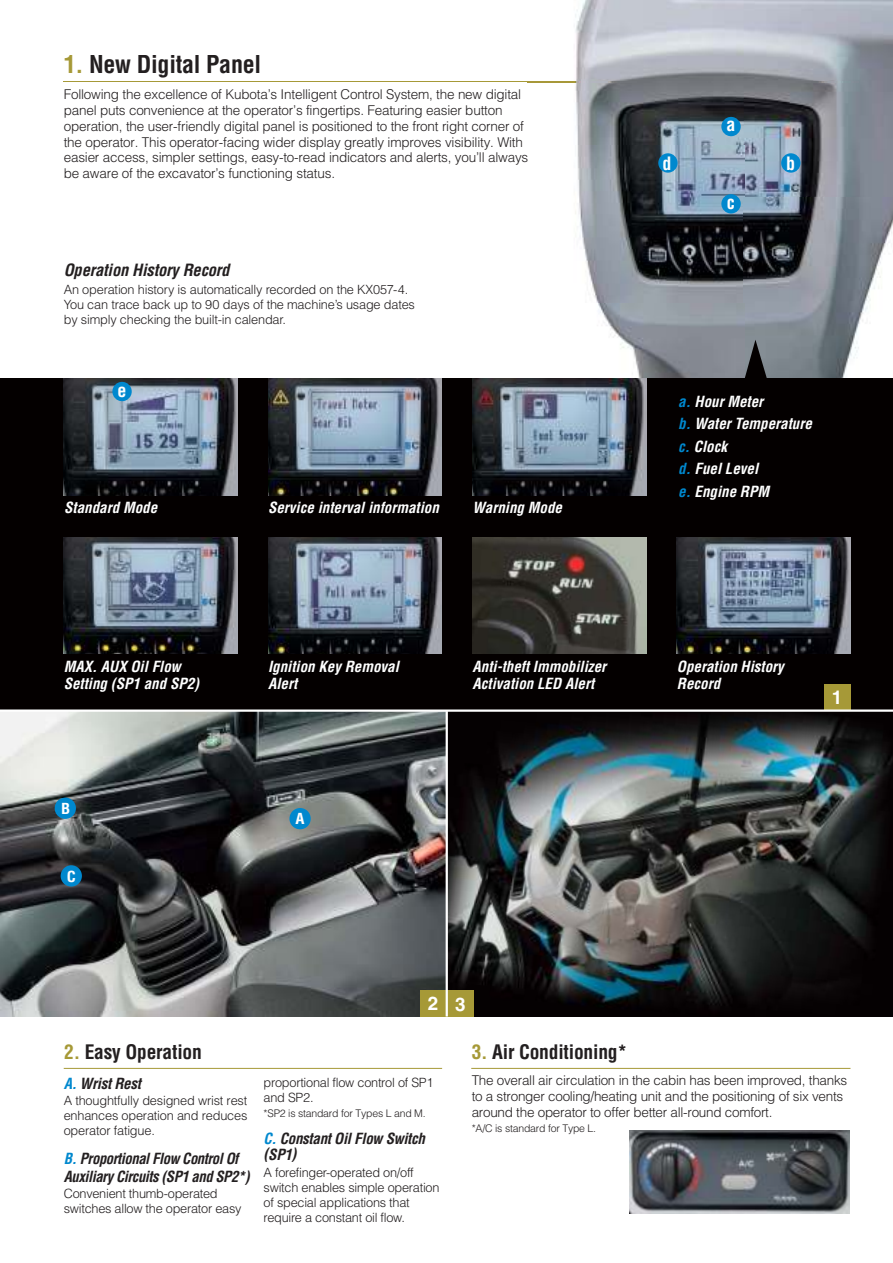
<style>
.page{position:relative;width:893px;height:1263px;background:#fff}
.page>*{position:absolute;margin:0;border:0;box-sizing:border-box;transform-origin:0 0}
.t1{font:700 condensed 24px "Helvetica";letter-spacing:-.01em;color:#231f20}
.t2{font:700 condensed 19.5px "Helvetica";letter-spacing:-.01em;color:#231f20}
.t3{font:700 18.9px "Helvetica";color:#fff}
.t4{font:700 condensed 18px "Helvetica";color:#fff}
.t5{font:italic 700 condensed 16.5px "Helvetica";letter-spacing:-.01em;color:#231f20}
.t6{font:italic 700 condensed 15px/22.5px "Helvetica";color:#fff}
.t7{font:italic 700 condensed 15px/18px "Helvetica";letter-spacing:-.03em;color:#231f20}
.t8{font:700 condensed 14.85px "Helvetica";color:#fff;scale:1.1 1}
.t9{font:300 13.5px/15.8px "Helvetica";letter-spacing:-.015em;color:#231f20}
.t10{font:300 12.75px/15px "Helvetica";letter-spacing:-.02em;color:#231f20}
.t11{font:300 10.5px "Helvetica";letter-spacing:-.02em;color:#231f20}
.s1{color:#a69937}
.s2{color:#0088ce}
</style>
<div class="page">
<hr style="left:63px;top:82px;width:796px;height:1px;background:#a69937">
<img style="left:528px;top:0;width:365px;height:379px">
<img style="left:528px;top:82px;width:331px;height:1px">
<div style="left:0;top:379px;width:893px;height:341px;background:#040000"></div>
<img style="left:0;top:712px;width:893px;height:305px">
<div style="left:289px;top:808px;width:22px;height:21px;background:#0088ce;border-radius:50%"></div>
<div style="left:61px;top:865px;width:21px;height:22px;background:#0088ce;border-radius:50%"></div>
<div style="left:55px;top:798px;width:21px;height:21px;background:#0088ce;border-radius:50%"></div>
<img style="left:268px;top:379px;width:174px;height:116px">
<img style="left:472px;top:379px;width:174px;height:116px">
<img style="left:64px;top:537px;width:173px;height:117px">
<img style="left:268px;top:537px;width:174px;height:117px">
<img style="left:472px;top:537px;width:174px;height:117px">
<img style="left:677px;top:537px;width:173px;height:117px">
<div style="left:420px;top:990px;width:26px;height:27px;background:#a69937"></div>
<hr style="left:471px;top:1068px;width:379px;height:1px;background:#a69937">
<hr style="left:64px;top:1068px;width:378px;height:1px;background:#a69937">
<img style="left:630px;top:1130px;width:219px;height:83px">
<div style="left:824px;top:684px;width:26px;height:27px;background:#a69937"></div>
<svg style="left:742px;top:340px;width:28px;height:39px"></svg>
<div style="left:721px;top:117px;width:20px;height:19px;background:#0088ce;border-radius:50%"></div>
<div style="left:781px;top:153px;width:19px;height:20px;background:#0088ce;border-radius:50%"></div>
<div style="left:658px;top:153px;width:19px;height:20px;background:#0088ce;border-radius:50%"></div>
<div style="left:721px;top:194px;width:20px;height:20px;background:#0088ce;border-radius:50%"></div>
<div style="left:447px;top:990px;width:27px;height:27px;background:#a69937"></div>
<img style="left:64px;top:379px;width:173px;height:116px">
<div style="left:112px;top:382px;width:20px;height:19px;background:#0088ce;border-radius:50%"></div>
<hr style="left:0;top:710px;width:893px;height:2px;background:#fff">
<hr style="left:446px;top:711px;width:2px;height:306px;background:#fff">
<h1 class="t1" style="left:64px;top:55px;width:199px"><span class="s1">1.</span> New Digital Panel</h1>
<p class="t9" style="left:64px;top:88px;width:466px">Following the excellence of Kubota’s Intelligent Control System, the new digital panel puts convenience at the operator’s fingertips. Featuring easier button operation, the user-friendly digital panel is positioned to the front right corner of the operator. This operator-facing wider display greatly improves visibility. With easier access, simpler settings, easy-to-read indicators and alerts, you’ll always be aware of the excavator’s functioning status.</p>
<p class="t5" style="left:64px;top:263px;width:167px">Operation History Record</p>
<p class="t10" style="left:64px;top:283px;width:353px">An operation history is automatically recorded on the KX057-4.<br>You can trace back up to 90 days of the machine’s usage dates by simply checking the built-in calendar.</p>
<h3 class="t4" style="left:117px;top:383px;width:10px">e</h3>
<p class="t6" style="left:64px;top:497px;width:94px">Standard Mode</p>
<p class="t6" style="left:268px;top:497px;width:172px">Service interval information</p>
<p class="t6" style="left:472px;top:497px;width:91px">Warning Mode</p>
<h3 class="t4" style="left:726px;top:117px;width:10px">a</h3>
<h3 class="t4" style="left:662px;top:156px;width:10px">d</h3>
<h3 class="t4" style="left:786px;top:156px;width:10px">b</h3>
<h3 class="t4" style="left:727px;top:195px;width:9px">c</h3>
<p class="t6" style="left:678px;top:391px;width:135px"><span class="s2">a.</span> Hour Meter<br><span class="s2">b.</span> Water Temperature <span class="s2">c.</span> Clock<br><span class="s2">d.</span> Fuel Level<br><span class="s2">e.</span> Engine RPM</p>
<p class="t6" style="left:64px;top:660px;width:137px;line-height:16.5px">MAX. AUX Oil Flow<br>Setting (SP1 and SP2)</p>
<p class="t6" style="left:268px;top:660px;width:132px;line-height:16.5px">Ignition Key Removal<br>Alert</p>
<p class="t6" style="left:472px;top:660px;width:135px;line-height:16.5px">Anti-theft Immobilizer<br>Activation LED Alert</p>
<p class="t6" style="left:677px;top:660px;width:109px;line-height:16.5px">Operation History<br>Record</p>
<p class="t8" style="left:61px;top:803px;width:10px">B</p>
<p class="t8" style="left:67px;top:870px;width:10px">C</p>
<p class="t8" style="left:295px;top:813px;width:10px">A</p>
<h3 class="t3" style="left:428px;top:996px;width:12px">2</h3>
<h3 class="t3" style="left:455px;top:997px;width:12px">3</h3>
<h3 class="t3" style="left:832px;top:690px;width:12px">1</h3>
<h2 class="t2" style="left:64px;top:1044px;width:139px"><span class="s1">2.</span> Easy Operation</h2>
<p class="t7" style="left:64px;top:1076px;width:79px"><span class="s2">A.</span> Wrist Rest</p>
<p class="t10" style="left:64px;top:1094px;width:185px;text-align:justify">A thoughtfully designed wrist rest enhances operation and reduces operator fatigue.</p>
<p class="t7" style="left:64px;top:1151px;width:187px"><span class="s2">B.</span> Proportional Flow Control Of<br>Auxiliary Circuits (SP1 and SP2*)</p>
<p class="t10" style="left:64px;top:1187px;width:179px">Convenient thumb-operated switches allow the operator easy</p>
<p class="t10" style="left:264px;top:1076px;width:171px">proportional flow control of SP1 and SP2.</p>
<p class="t11" style="left:264px;top:1109px;width:164px">*SP2 is standard for Types L and M.</p>
<p class="t7" style="left:264px;top:1131px;width:163px;line-height:16.5px"><span class="s2">C.</span> Constant Oil Flow Switch (SP1)</p>
<p class="t10" style="left:264px;top:1166px;width:177px">A forefinger-operated on/off switch enables simple operation of special applications that require a constant oil flow.</p>
<h2 class="t2" style="left:472px;top:1044px;width:157px"><span class="s1">3.</span> Air Conditioning*</h2>
<p class="t9" style="left:472px;top:1074px;width:377px">The overall air circulation in the cabin has been improved, thanks to a stronger cooling/heating unit and the positioning of six vents around the operator to offer better all-round comfort.</p>
<p class="t11" style="left:472px;top:1124px;width:126px">*A/C is standard for Type L.</p>
</div>
